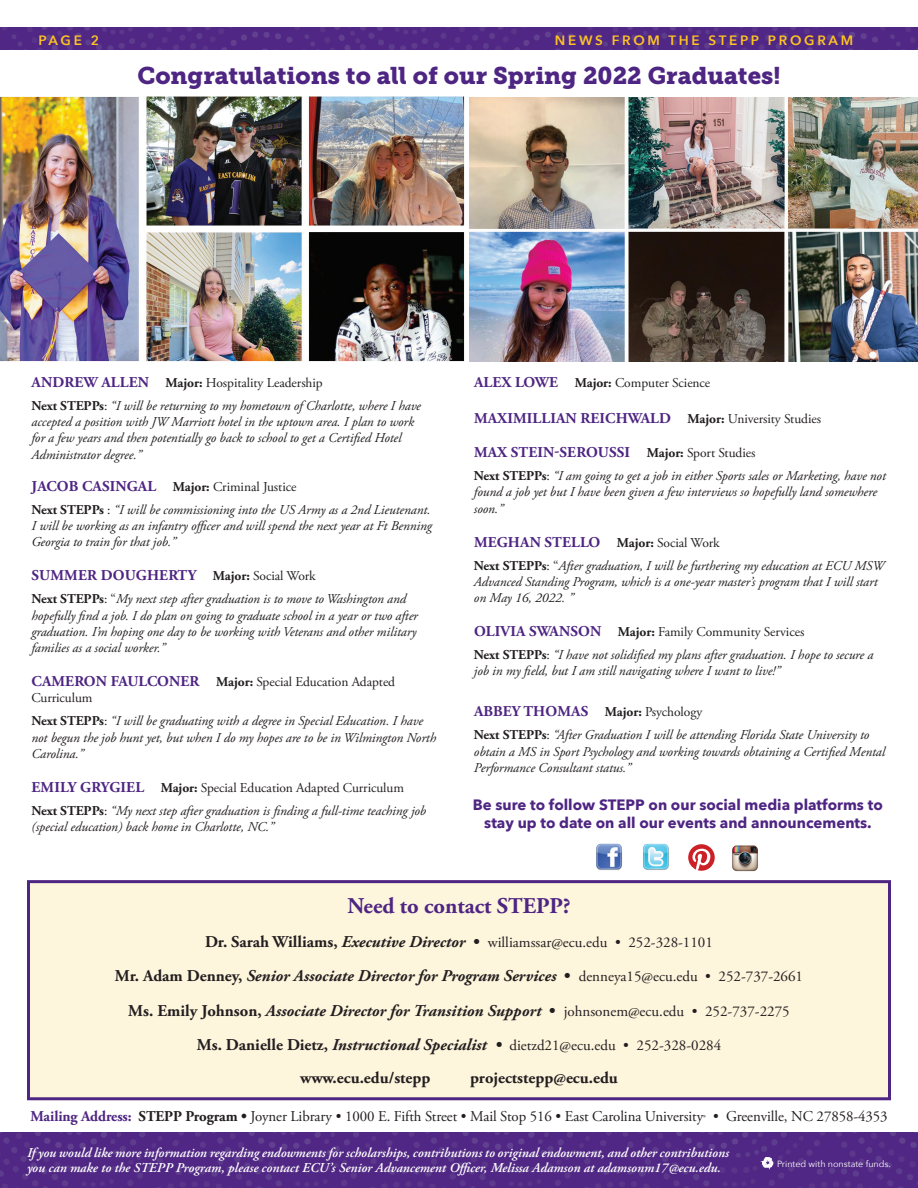
<style>
.page{position:relative;width:918px;height:1188px;background:#fff}
.page>*{position:absolute;margin:0;border:0;box-sizing:border-box;transform-origin:0 0}
.t1{font:24px "Museo Slab 900";color:#4e2582}
.t2{font:700 22.5px "Adobe Garamond Pro";color:#4e2582}
.t3{font:italic 700 16.5px/34.5px "Adobe Garamond Pro";color:#231f20;text-align:center}
.t4{font:700 16.5px "Adobe Garamond Pro";color:#231f20}
.t5{font:15px "Adobe Garamond Pro";letter-spacing:-.005em;color:#231f20}
.t6{font:700 15px "Adobe Garamond Pro";letter-spacing:.01em;color:#4e2582}
.t7{font:700 15px/18px "Avenir Next";color:#4e2582;text-align:center}
.t8{font:italic 13.5px/16.2px "Adobe Garamond Pro";letter-spacing:-.005em;color:#231f20}
.t9{font:italic 600 13.5px/15px "Adobe Garamond Pro";color:#fff}
.t10{font:13.5px/16.2px "Adobe Garamond Pro";letter-spacing:-.005em;color:#231f20}
.t11{font:600 13.5px "Avenir Next";letter-spacing:.2em;color:#fec422}
.t12{font:9px "Avenir Next";color:#fff}
.s1{font-weight:700;font-style:normal;font-size:15px;color:#4e2582}
.s2{font-weight:700;font-style:normal}
.s3{font-style:normal}
.s4{font-size:13.5px;color:#231f20}
.s5{font-weight:400;font-size:13.5px;color:#231f20}
.s6{font-weight:700;font-size:15px;color:#4e2582}
.s7{font-weight:700}
.s8{font-weight:700;font-size:16.5px}
.s9{font-weight:700;font-style:italic;font-size:16.5px}
.s10{font-weight:400;font-style:normal;font-size:15px}
.s11{font-weight:700;color:#4e2582}
.s12{font-size:8.7px}
</style>
<div class="page">
<div style="left:28px;top:882px;width:862px;height:217px;background:#fef5dd"></div>
<div style="left:27px;top:880px;width:864px;height:220px;border:3px solid #4e2582"></div>
<img style="left:0;top:27px;width:918px;height:23px">
<img style="left:0;top:1133px;width:918px;height:55px">
<svg style="left:762px;top:1158px;width:11px;height:10px"></svg>
<img style="left:596px;top:844px;width:26px;height:26px">
<img style="left:643px;top:844px;width:26px;height:26px">
<svg style="left:688px;top:844px;width:27px;height:27px"></svg>
<img style="left:732px;top:845px;width:26px;height:26px">
<img style="left:0;top:96px;width:470px;height:266px">
<img style="left:470px;top:97px;width:448px;height:264px">
<p class="t11" style="left:38px;top:29px;width:62px">PAGE 2</p>
<p class="t11" style="left:555px;top:29px;width:300px">NEWS FROM THE STEPP PROGRAM</p>
<h1 class="t1" style="left:137px;top:61px;width:645px">Congratulations to all of our Spring 2022 Graduates!</h1>
<p class="t8" style="left:31px;top:372px;width:391px;line-height:23px"><span class="s1">ANDREW ALLEN</span> <span class="s2">Major:</span> <span class="s3">Hospitality Leadership<br></span><span class="s2">Next STEPPs</span><span class="s3">:</span> “I will be returning to my hometown of Charlotte, where I have</p>
<p class="t8" style="left:31px;top:414px;width:384px">accepted a position with JW Marriott hotel in the uptown area. I plan to work for a few years and then potentially go back to school to get a Certified Hotel<br>Administrator degree.”</p>
<p class="t8" style="left:31px;top:476px;width:401px;line-height:23px"><span class="s1">JACOB CASINGAL</span> <span class="s2">Major:</span> <span class="s3">Criminal Justice<br></span><span class="s2">Next STEPPs</span> <span class="s3">:</span> “I will be commissioning into the US Army as a 2nd Lieutenant.</p>
<p class="t8" style="left:31px;top:518px;width:402px">I will be working as an infantry officer and will spend the next year at Ft Benning<br>Georgia to train for that job.”</p>
<p class="t6" style="left:32px;top:567px;width:286px">SUMMER DOUGHERTY <span class="s4">Major:</span> <span class="s5">Social Work</span></p>
<p class="t8" style="left:32px;top:591px;width:388px"><span class="s2">Next STEPPs</span><span class="s3">: “</span>My next step after graduation is to move to Washington and hopefully find a job. I do plan on going to graduate school in a year or two after graduation. I’m hoping one day to be working with Veterans and other military families as a social worker.”</p>
<p class="t10" style="left:32px;top:674px;width:365px"><span class="s6">CAMERON FAULCONER</span> <span class="s7">Major:</span> Special Education Adapted<br>Curriculum</p>
<p class="t8" style="left:32px;top:713px;width:406px"><span class="s2">Next STEPPs</span><span class="s3">:</span> “I will be graduating with a degree in Special Education. I have not begun the job hunt yet, but when I do my hopes are to be in Wilmington North<br>Carolina.”</p>
<p class="t8" style="left:32px;top:777px;width:396px;line-height:23px"><span class="s1">EMILY GRYGIEL</span> <span class="s2">Major:</span> <span class="s3">Special Education Adapted Curriculum<br></span><span class="s2">Next STEPPs</span><span class="s3">:</span> “My next step after graduation is finding a full-time teaching job</p>
<p class="t8" style="left:32px;top:819px;width:244px">(special education) back home in Charlotte, NC.”</p>
<p class="t10" style="left:474px;top:375px;width:238px"><span class="s6">ALEX LOWE</span> <span class="s7">Major:</span> Computer Science</p>
<p class="t6" style="left:474px;top:409px;width:349px">MAXIMILLIAN REICHWALD <span class="s4">Major:</span> <span class="s5">University Studies</span></p>
<p class="t6" style="left:474px;top:444px;width:283px">MAX STEIN-SEROUSSI <span class="s4">Major:</span> <span class="s5">Sport Studies</span></p>
<p class="t8" style="left:474px;top:468px;width:413px"><span class="s2">Next STEPPs</span><span class="s3">:</span> “I am going to get a job in either Sports sales or Marketing, have not found a job yet but I have been given a few interviews so hopefully land somewhere soon.”</p>
<p class="t6" style="left:474px;top:533px;width:247px">MEGHAN STELLO <span class="s4">Major:</span> <span class="s5">Social Work</span></p>
<p class="t8" style="left:474px;top:558px;width:412px"><span class="s2">Next STEPPs</span><span class="s3">: “</span>After graduation, I will be furthering my education at ECU MSW<br>Advanced Standing Program, which is a one-year master’s program that I will start on May 16, 2022. ”</p>
<p class="t8" style="left:474px;top:621px;width:401px;line-height:23px"><span class="s1">OLIVIA SWANSON</span> <span class="s2">Major:</span> <span class="s3">Family Community Services<br></span><span class="s2">Next STEPPs</span><span class="s3">:</span> “I have not solidified my plans after graduation. I hope to secure a</p>
<p class="t8" style="left:474px;top:663px;width:308px">job in my field, but I am still navigating where I want to live!”</p>
<p class="t6" style="left:474px;top:703px;width:230px">ABBEY THOMAS <span class="s4">Major:</span> <span class="s5">Psychology</span></p>
<p class="t8" style="left:474px;top:727px;width:413px"><span class="s2">Next STEPPs</span><span class="s3">:</span> “After Graduation I will be attending Florida State University to obtain a MS in Sport Psychology and working towards obtaining a Certified Mental<br>Performance Consultant status.”</p>
<p class="t7" style="left:473px;top:795px;width:412px">Be sure to follow STEPP on our social media platforms to stay up to date on all our events and announcements.</p>
<h2 class="t2" style="left:347px;top:893px;width:225px">Need to contact STEPP?</h2>
<p class="t5" style="left:205px;top:933px;width:509px"><span class="s8">Dr. Sarah Williams,</span> <span class="s9">Executive Director</span> <span class="s8">•</span> williamssar@ecu.edu • 252-328-1101</p>
<p class="t3" style="left:115px;top:959px;width:690px"><span class="s3">Mr. Adam Denney,</span> Senior Associate Director for Program Services <span class="s3">•</span> <span class="s10">denneya15@ecu.edu • 252-737-2661<br></span><span class="s3">Ms. Emily Johnson,</span> Associate Director for Transition Support <span class="s3">•</span> <span class="s10">johnsonem@ecu.edu • 252-737-2275</span></p>
<p class="t5" style="left:197px;top:1037px;width:526px"><span class="s8">Ms. Danielle Dietz,</span> <span class="s9">Instructional Specialist •</span> dietzd21@ecu.edu • 252-328-0284</p>
<p class="t4" style="left:300px;top:1069px;width:132px">www.ecu.edu/stepp</p>
<p class="t4" style="left:470px;top:1069px;width:149px">projectstepp@ecu.edu</p>
<p class="t5" style="left:30px;top:1108px;width:859px"><span class="s11">Mailing Address:</span> <span class="s7">STEPP Program •</span> Joyner Library • 1000 E. Fifth Street • Mail Stop 516 • East Carolina University<span class="s12">®</span> • Greenville, NC 27858-4353</p>
<p class="t9" style="left:27px;top:1146px;width:704px">If you would like more information regarding endowments for scholarships, contributions to original endowment, and other contributions you can make to the STEPP Program, please contact ECU’s Senior Advancement Officer, Melissa Adamson at adamsonm17@ecu.edu.</p>
<p class="t12" style="left:777px;top:1156px;width:115px">Printed with nonstate funds.</p>
</div>
